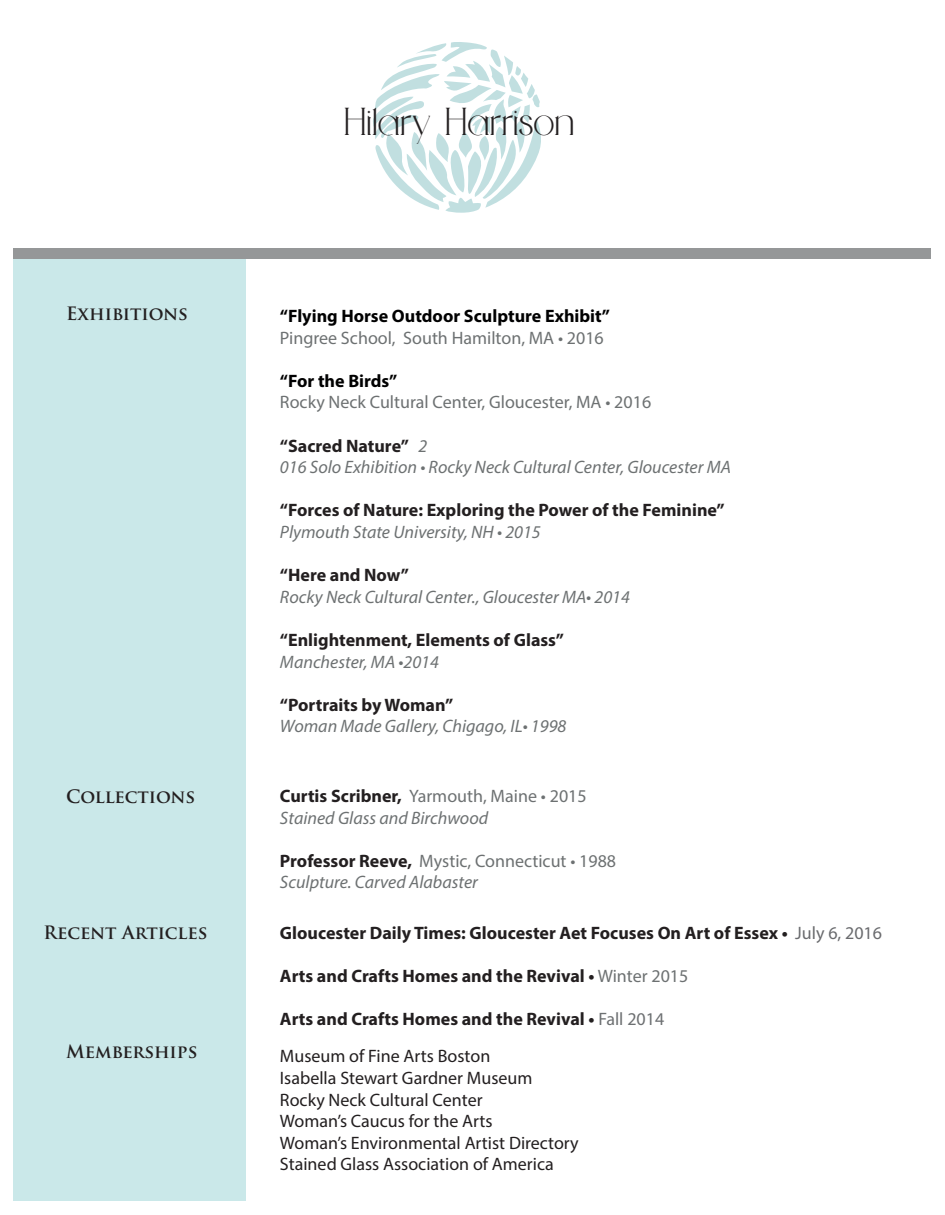
<style>
.page{position:relative;width:945px;height:1215px;background:#fff}
.page>*{position:absolute;margin:0;border:0;box-sizing:border-box;transform-origin:0 0}
.t1{font:36px "Medhurst";color:#231f20}
.t2{font:italic 18px/21.6px "Myriad Pro";color:#6d7172}
.t3{font:700 18px "Myriad Pro";color:#231f20}
.t4{font:18px/21.6px "Myriad Pro";color:#231f20}
.t5{font:18px "Myriad Pro";color:#6d7172}
.t6{font:700 18px "Myriad Pro";color:#000001}
.t7{font:700 18px "Trajan Pro";color:#231f20}
.s1{font-weight:700;font-style:normal;color:#231f20}
.s2{font-style:normal}
.s3{font-weight:400;color:#6a6b6e}
.s4{font-weight:400;color:#6d7172}
.s5{font-weight:400;color:#6d7072}
</style>
<div class="page">
<div style="left:14px;top:14px;width:232px;height:1188px;background:#cae8e9"></div>
<div style="left:14px;top:12px;width:918px;height:246px;background:#fff"></div>
<div style="left:14px;top:248px;width:918px;height:11px;background:#959798"></div>
<h1 class="t1" style="left:344px;top:102px;width:231px">Hilary Harrison</h1>
<p class="t7" style="left:66px;top:302px;width:123px">Exhibitions</p>
<p class="t6" style="left:280px;top:304px;width:332px">“Flying Horse Outdoor Sculpture Exhibit”</p>
<p class="t5" style="left:280px;top:326px;width:325px">Pingree School, South Hamilton, MA • 2016</p>
<p class="t6" style="left:280px;top:369px;width:119px">“For the Birds”</p>
<p class="t5" style="left:280px;top:391px;width:373px">Rocky Neck Cultural Center, Gloucester, MA • 2016</p>
<p class="t2" style="left:280px;top:434px;width:453px"><span class="s1">“Sacred Nature”</span> 2<br>016 Solo Exhibition • Rocky Neck Cultural Center, Gloucester MA</p>
<p class="t3" style="left:280px;top:499px;width:446px">“Forces of Nature: Exploring the Power of the Feminine”</p>
<p class="t2" style="left:280px;top:521px;width:262px">Plymouth State University, NH • 2015</p>
<p class="t3" style="left:280px;top:563px;width:131px">“Here and Now”</p>
<p class="t2" style="left:280px;top:586px;width:351px">Rocky Neck Cultural Center., Gloucester MA• 2014</p>
<p class="t3" style="left:280px;top:628px;width:286px">“Enlightenment, Elements of Glass”</p>
<p class="t2" style="left:280px;top:650px;width:160px">Manchester, MA •2014</p>
<p class="t3" style="left:280px;top:693px;width:175px">“Portraits by Woman”</p>
<p class="t2" style="left:280px;top:715px;width:288px">Woman Made Gallery, Chigago, IL• 1998</p>
<p class="t7" style="left:66px;top:785px;width:131px">Collections</p>
<p class="t2" style="left:280px;top:785px;width:308px"><span class="s1">Curtis Scribner,</span> <span class="s2">Yarmouth, Maine • 2015<br></span>Stained Glass and Birchwood</p>
<p class="t2" style="left:280px;top:850px;width:338px"><span class="s1">Professor Reeve,</span> <span class="s2">Mystic, Connecticut • 1988<br></span>Sculpture. Carved Alabaster</p>
<p class="t7" style="left:44px;top:921px;width:166px">Recent Articles</p>
<p class="t3" style="left:280px;top:921px;width:604px">Gloucester Daily Times: Gloucester Aet Focuses On Art of Essex • <span class="s3">July 6, 2016</span></p>
<p class="t3" style="left:280px;top:964px;width:410px">Arts and Crafts Homes and the Revival • <span class="s4">Winter 2015</span></p>
<p class="t3" style="left:280px;top:1008px;width:386px">Arts and Crafts Homes and the Revival • <span class="s5">Fall 2014</span></p>
<p class="t7" style="left:66px;top:1040px;width:133px">Memberships</p>
<p class="t4" style="left:280px;top:1045px;width:300px">Museum of Fine Arts Boston<br>Isabella Stewart Gardner Museum<br>Rocky Neck Cultural Center<br>Woman’s Caucus for the Arts<br>Woman’s Environmental Artist Directory<br>Stained Glass Association of America</p>
</div>
